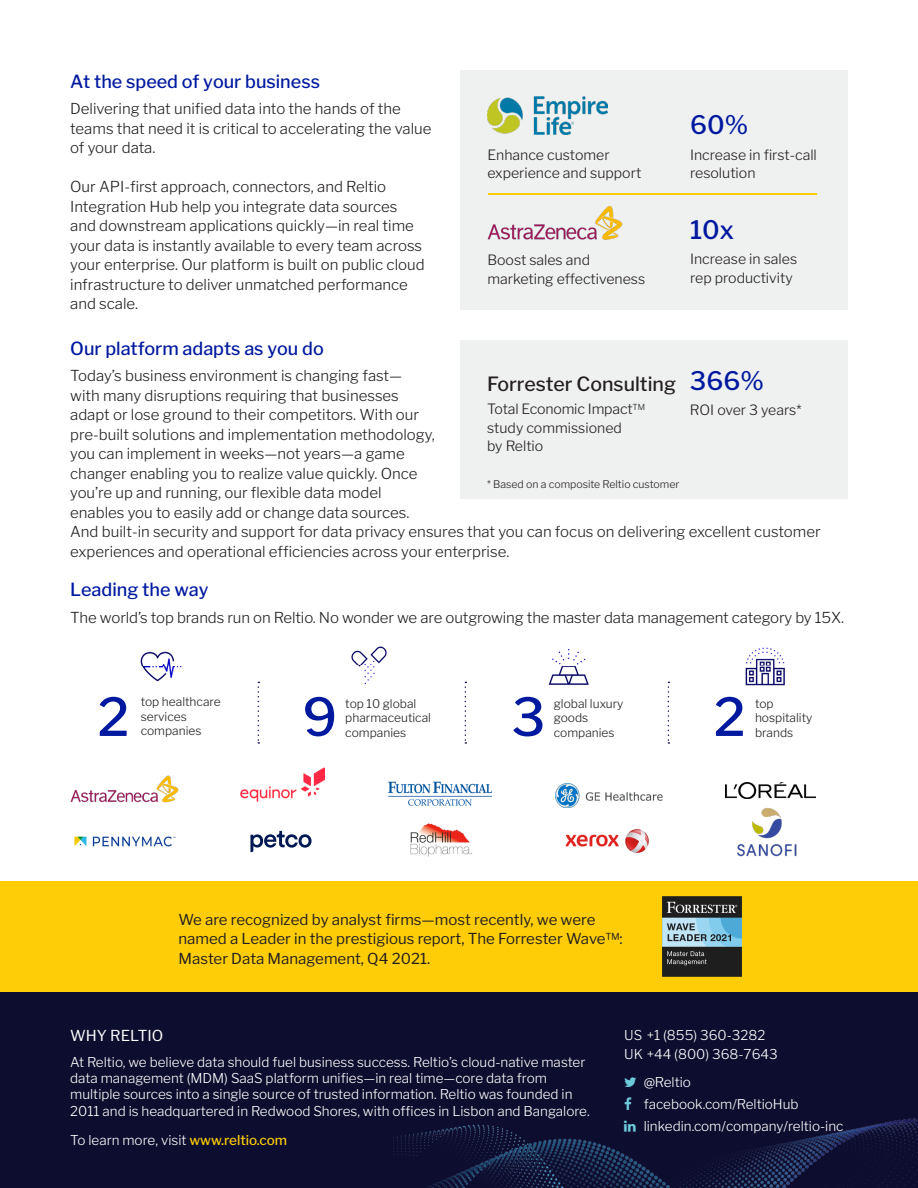
<style>
.page{position:relative;width:918px;height:1188px;background:#fff}
.page>*{position:absolute;margin:0;border:0;box-sizing:border-box;transform-origin:0 0}
.t1{font:500 52.05px "Libre Franklin";color:#00199f}
.t2{font:500 25.35px "Libre Franklin";color:#00199f}
.t3{font:500 19.5px "Libre Franklin";color:#231f20}
.t4{font:500 18px "Libre Franklin";color:#00199f}
.t5{font:300 15px/19.5px "Libre Franklin";color:#231f20}
.t6{font:15px/19.5px "Libre Franklin";color:#231f20}
.t7{font:15px "Libre Franklin";color:#fff}
.t8{font:300 14.1px/18.3px "Libre Franklin";color:#231f20}
.t9{font:300 13.5px/16.2px "Libre Franklin";color:#fff}
.t10{font:300 12px/14.4px "Libre Franklin";color:#231f20}
.t11{font:300 10.5px "Libre Franklin";color:#231f20}
.t12{font:300 8.25px "Libre Franklin";color:#231f20}
.s1{font-weight:500;color:#fecd08}
</style>
<div class="page">
<div style="left:0;top:991px;width:918px;height:197px;background:#0d0d2f"></div>
<img style="left:393px;top:1118px;width:525px;height:70px">
<img style="left:140px;top:651px;width:42px;height:31px">
<img style="left:351px;top:646px;width:36px;height:39px">
<svg style="left:258px;top:682px;width:1px;height:62px"></svg>
<svg style="left:465px;top:682px;width:1px;height:62px"></svg>
<svg style="left:668px;top:682px;width:1px;height:62px"></svg>
<img style="left:548px;top:648px;width:41px;height:37px">
<img style="left:745px;top:647px;width:40px;height:39px">
<img style="left:726px;top:782px;width:89px;height:17px">
<img style="left:74px;top:836px;width:102px;height:11px">
<svg style="left:250px;top:831px;width:62px;height:21px"></svg>
<img style="left:410px;top:823px;width:63px;height:34px">
<img style="left:737px;top:808px;width:60px;height:48px">
<img style="left:565px;top:829px;width:84px;height:24px">
<img style="left:70px;top:775px;width:109px;height:28px">
<img style="left:240px;top:768px;width:84px;height:34px">
<img style="left:388px;top:781px;width:105px;height:25px">
<img style="left:556px;top:783px;width:107px;height:24px">
<div style="left:0;top:882px;width:918px;height:110px;background:#fecd08"></div>
<img style="left:662px;top:897px;width:80px;height:80px">
<div style="left:461px;top:70px;width:387px;height:240px;background:#eff0f0"></div>
<img style="left:487px;top:96px;width:121px;height:39px">
<img style="left:487px;top:206px;width:135px;height:34px">
<hr style="left:488px;top:193px;width:328px;height:1px;background:#fecd08">
<div style="left:461px;top:340px;width:387px;height:159px;background:#eff0f0"></div>
<svg style="left:624px;top:1121px;width:12px;height:11px"></svg>
<p class="t4" style="left:70px;top:71px;width:251px">At the speed of your business</p>
<p class="t5" style="left:70px;top:98px;width:363px">Delivering that unified data into the hands of the teams that need it is critical to accelerating the value of your data.</p>
<p class="t5" style="left:70px;top:176px;width:356px">Our API-first approach, connectors, and Reltio Integration Hub help you integrate data sources and downstream applications quickly—in real time your data is instantly available to every team across your enterprise. Our platform is built on public cloud infrastructure to deliver unmatched performance and scale.</p>
<p class="t4" style="left:70px;top:338px;width:255px">Our platform adapts as you do</p>
<p class="t5" style="left:70px;top:365px;width:752px">Today’s business environment is changing fast—<br>with many disruptions requiring that businesses<br>adapt or lose ground to their competitors. With our<br>pre-built solutions and implementation methodology,<br>you can implement in weeks—not years—a game<br>changer enabling you to realize value quickly. Once<br>you’re up and running, our flexible data model<br>enables you to easily add or change data sources.<br>And built-in security and support for data privacy ensures that you can focus on delivering excellent customer experiences and operational efficiencies across your enterprise.</p>
<p class="t4" style="left:70px;top:579px;width:140px">Leading the way</p>
<p class="t5" style="left:70px;top:606px;width:775px">The world’s top brands run on Reltio. No wonder we are outgrowing the master data management category by 15X.</p>
<p class="t2" style="left:690px;top:110px;width:60px">60%</p>
<p class="t8" style="left:690px;top:144px;width:128px">Increase in first-call resolution</p>
<p class="t8" style="left:487px;top:144px;width:155px">Enhance customer experience and support</p>
<p class="t2" style="left:690px;top:215px;width:45px">10x</p>
<p class="t8" style="left:690px;top:249px;width:109px">Increase in sales rep productivity</p>
<p class="t8" style="left:487px;top:250px;width:159px">Boost sales and marketing effectiveness</p>
<p class="t2" style="left:690px;top:365px;width:75px">366%</p>
<p class="t3" style="left:487px;top:372px;width:190px">Forrester Consulting</p>
<p class="t12" style="left:633px;top:400px;width:14px">TM</p>
<p class="t8" style="left:487px;top:399px;width:147px">Total Economic Impact</p>
<p class="t8" style="left:690px;top:400px;width:113px">ROI over 3 years*</p>
<p class="t8" style="left:487px;top:417px;width:136px">study commissioned by Reltio</p>
<p class="t11" style="left:487px;top:476px;width:194px">* Based on a composite Reltio customer</p>
<p class="t1" style="left:97px;top:686px;width:33px">2</p>
<p class="t10" style="left:141px;top:694px;width:82px">top healthcare services companies</p>
<p class="t1" style="left:303px;top:686px;width:36px">9</p>
<p class="t10" style="left:345px;top:695px;width:87px">top 10 global pharmaceutical companies</p>
<p class="t1" style="left:511px;top:686px;width:35px">3</p>
<p class="t10" style="left:554px;top:695px;width:71px">global luxury goods companies</p>
<p class="t1" style="left:714px;top:686px;width:33px">2</p>
<p class="t10" style="left:755px;top:695px;width:59px">top hospitality brands</p>
<p class="t6" style="left:179px;top:909px;width:446px">We are recognized by analyst firms—most recently, we were named a Leader in the prestigious report, The Forrester Wave™:<br>Master Data Management, Q4 2021.</p>
<p class="t7" style="left:70px;top:1027px;width:94px">WHY RELTIO</p>
<p class="t9" style="left:70px;top:1053px;width:521px">At Reltio, we believe data should fuel business success. Reltio’s cloud-native master data management (MDM) SaaS platform unifies—in real time—core data from multiple sources into a single source of trusted information. Reltio was founded in 2011 and is headquartered in Redwood Shores, with offices in Lisbon and Bangalore.</p>
<p class="t9" style="left:70px;top:1131px;width:219px">To learn more, visit <span class="s1">www.reltio.com</span></p>
<p class="t9" style="left:624px;top:1025px;width:143px">US +1 (855) 360-3282</p>
<p class="t9" style="left:624px;top:1045px;width:155px">UK +44 (800) 368-7643</p>
<p class="t9" style="left:644px;top:1073px;width:49px">@Reltio</p>
<p class="t9" style="left:644px;top:1095px;width:156px">facebook.com/ReltioHub</p>
<p class="t9" style="left:644px;top:1117px;width:201px">linkedin.com/company/reltio-inc</p>
</div>
